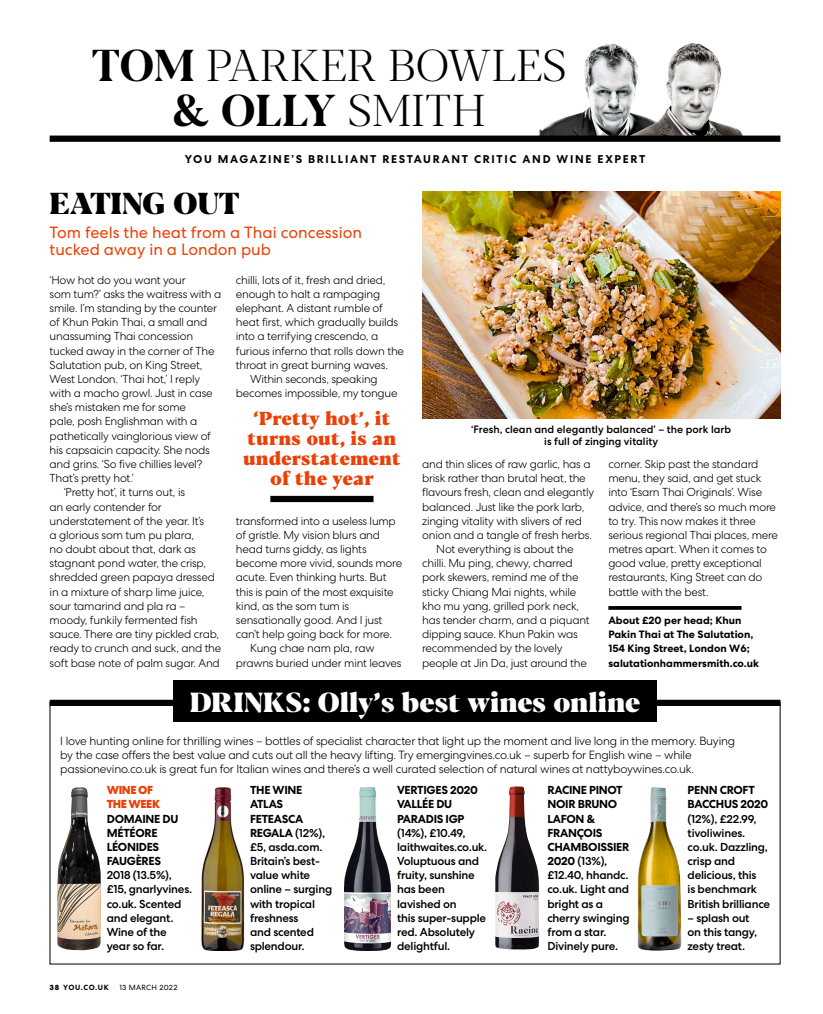
<style>
.page{position:relative;width:823px;height:1014px;background:#fff}
.page>*{position:absolute;margin:0;border:0;box-sizing:border-box;transform-origin:0 0}
.t1{font:300 44.38px/44.4px "Blacker Display";letter-spacing:.02em;color:#000;text-align:center}
.t2{font:800 30.12px "Blacker Display";color:#000}
.t3{font:800 27.5px "Blacker Display";color:#fff}
.t4{font:800 18.75px/20px "Blacker Text";letter-spacing:.01em;color:#eb4006;text-align:center}
.t5{font:16.25px/16.2px "Centra No 2";color:#eb4006}
.t6{font:300 11.88px/14.1px "Centra No 2";letter-spacing:-.02em;color:#000}
.t7{font:300 11.5px/14.1px "Centra No 2";letter-spacing:-.02em;color:#000}
.t8{font:500 11.5px/14.1px "Centra No 2";letter-spacing:-.02em;color:#000}
.t9{font:700 11.5px/14.1px "Centra No 2";letter-spacing:-.025em;color:#000}
.t10{font:800 11.5px/14.1px "Centra No 2";letter-spacing:-.04em;color:#eb4006}
.t11{font:700 11.25px "Centra No 2";letter-spacing:.15em;color:#000}
.t12{font:700 10.62px/14.1px "Centra No 2";color:#000}
.t13{font:500 10.62px/12.5px "Centra No 2";color:#000;text-align:center}
.t14{font:700 7.5px "Centra No 2";color:#000}
.t15{font:7.5px "Centra No 2";letter-spacing:.04em;color:#000}
.s1{font-weight:700}
.s2{font-weight:800}
</style>
<div class="page">
<div style="left:270px;top:496px;width:103px;height:6px;background:#000"></div>
<div style="left:50px;top:699px;width:730px;height:7px;background:#000"></div>
<div style="left:173px;top:680px;width:483px;height:41px;background:#000"></div>
<img style="left:538px;top:43px;width:89px;height:92px">
<img style="left:627px;top:43px;width:115px;height:92px">
<div style="left:50px;top:135px;width:730px;height:7px;background:#000"></div>
<hr style="left:608px;top:606px;width:133px;height:3px;background:#000">
<img style="left:201px;top:787px;width:44px;height:163px">
<img style="left:344px;top:787px;width:46px;height:163px">
<img style="left:495px;top:786px;width:44px;height:163px">
<img style="left:57px;top:787px;width:44px;height:163px">
<img style="left:422px;top:191px;width:358px;height:227px">
<img style="left:637px;top:787px;width:44px;height:164px">
<h1 class="t1" style="left:92px;top:44px;width:475px"><span class="s1">TOM</span> PARKER BOWLES <span class="s1">&amp; OLLY</span> SMITH</h1>
<p class="t11" style="left:185px;top:152px;width:462px">YOU MAGAZINE’S BRILLIANT RESTAURANT CRITIC AND WINE EXPERT</p>
<h2 class="t2" style="left:50px;top:184px;width:191px">Eating out</h2>
<h3 class="t5" style="left:50px;top:224px;width:314px">Tom feels the heat from a Thai concession tucked away in a London pub</h3>
<p class="t7" style="left:50px;top:272px;width:137px">‘How hot do you want your</p>
<p class="t7" style="left:50px;top:287px;width:173px">som tum?’ asks the waitress with a</p>
<p class="t7" style="left:50px;top:301px;width:169px">smile. I’m standing by the counter</p>
<p class="t7" style="left:50px;top:315px;width:159px">of Khun Pakin Thai, a small and</p>
<p class="t7" style="left:50px;top:329px;width:145px">unassuming Thai concession</p>
<p class="t7" style="left:50px;top:343px;width:166px">tucked away in the corner of The</p>
<p class="t7" style="left:50px;top:357px;width:154px">Salutation pub, on King Street,</p>
<p class="t7" style="left:50px;top:372px;width:152px">West London. ‘Thai hot,’ I reply</p>
<p class="t7" style="left:50px;top:386px;width:164px">with a macho growl. Just in case</p>
<p class="t7" style="left:50px;top:400px;width:138px">she’s mistaken me for some</p>
<p class="t7" style="left:50px;top:414px;width:149px">pale, posh Englishman with a</p>
<p class="t7" style="left:50px;top:428px;width:163px">pathetically vainglorious view of</p>
<p class="t7" style="left:50px;top:443px;width:162px">his capsaicin capacity. She nods</p>
<p class="t7" style="left:50px;top:457px;width:154px">and grins. ‘So five chillies level?</p>
<p class="t7" style="left:50px;top:471px;width:86px">That’s pretty hot.’</p>
<p class="t7" style="left:64px;top:485px;width:123px">‘Pretty hot’, it turns out, is</p>
<p class="t7" style="left:50px;top:499px;width:114px">an early contender for</p>
<p class="t7" style="left:50px;top:513px;width:156px">understatement of the year. It’s</p>
<p class="t7" style="left:50px;top:528px;width:146px">a glorious som tum pu plara,</p>
<p class="t7" style="left:50px;top:542px;width:148px">no doubt about that, dark as</p>
<p class="t7" style="left:50px;top:556px;width:158px">stagnant pond water, the crisp,</p>
<p class="t7" style="left:50px;top:570px;width:167px">shredded green papaya dressed</p>
<p class="t7" style="left:50px;top:584px;width:156px">in a mixture of sharp lime juice,</p>
<p class="t7" style="left:50px;top:598px;width:137px">sour tamarind and pla ra –</p>
<p class="t7" style="left:50px;top:613px;width:149px">moody, funkily fermented fish</p>
<p class="t7" style="left:50px;top:627px;width:171px">sauce. There are tiny pickled crab,</p>
<p class="t7" style="left:50px;top:641px;width:173px">ready to crunch and suck, and the</p>
<p class="t7" style="left:50px;top:655px;width:171px">soft base note of palm sugar. And</p>
<p class="t7" style="left:236px;top:272px;width:151px">chilli, lots of it, fresh and dried,</p>
<p class="t7" style="left:236px;top:287px;width:146px">enough to halt a rampaging</p>
<p class="t7" style="left:236px;top:301px;width:148px">elephant. A distant rumble of</p>
<p class="t7" style="left:236px;top:315px;width:164px">heat first, which gradually builds</p>
<p class="t7" style="left:236px;top:329px;width:144px">into a terrifying crescendo, a</p>
<p class="t7" style="left:236px;top:343px;width:169px">furious inferno that rolls down the</p>
<p class="t7" style="left:236px;top:357px;width:154px">throat in great burning waves.</p>
<p class="t7" style="left:250px;top:372px;width:129px">Within seconds, speaking</p>
<p class="t7" style="left:236px;top:386px;width:163px">becomes impossible, my tongue</p>
<h3 class="t4" style="left:243px;top:409px;width:159px">‘Pretty hot’, it turns out, is an understatement of the year</h3>
<p class="t7" style="left:236px;top:513px;width:161px">transformed into a useless lump</p>
<p class="t7" style="left:236px;top:528px;width:146px">of gristle. My vision blurs and</p>
<p class="t7" style="left:236px;top:542px;width:132px">head turns giddy, as lights</p>
<p class="t7" style="left:236px;top:556px;width:168px">become more vivid, sounds more</p>
<p class="t7" style="left:236px;top:570px;width:152px">acute. Even thinking hurts. But</p>
<p class="t7" style="left:236px;top:584px;width:159px">this is pain of the most exquisite</p>
<p class="t7" style="left:236px;top:598px;width:115px">kind, as the som tum is</p>
<p class="t7" style="left:236px;top:613px;width:148px">sensationally good. And I just</p>
<p class="t7" style="left:236px;top:627px;width:157px">can’t help going back for more.</p>
<p class="t7" style="left:250px;top:641px;width:126px">Kung chae nam pla, raw</p>
<p class="t7" style="left:236px;top:655px;width:167px">prawns buried under mint leaves</p>
<p class="t13" style="left:471px;top:422px;width:261px">‘Fresh, clean and elegantly balanced’ – the pork larb is full of zinging vitality</p>
<p class="t7" style="left:422px;top:457px;width:170px">and thin slices of raw garlic, has a</p>
<p class="t7" style="left:422px;top:471px;width:165px">brisk rather than brutal heat, the</p>
<p class="t7" style="left:422px;top:485px;width:173px">flavours fresh, clean and elegantly</p>
<p class="t7" style="left:422px;top:499px;width:164px">balanced. Just like the pork larb,</p>
<p class="t7" style="left:422px;top:513px;width:161px">zinging vitality with slivers of red</p>
<p class="t7" style="left:422px;top:528px;width:171px">onion and a tangle of fresh herbs.</p>
<p class="t7" style="left:436px;top:542px;width:139px">Not everything is about the</p>
<p class="t7" style="left:422px;top:556px;width:152px">chilli. Mu ping, chewy, charred</p>
<p class="t7" style="left:422px;top:570px;width:158px">pork skewers, remind me of the</p>
<p class="t7" style="left:422px;top:584px;width:155px">sticky Chiang Mai nights, while</p>
<p class="t7" style="left:422px;top:598px;width:158px">kho mu yang, grilled pork neck,</p>
<p class="t7" style="left:422px;top:613px;width:169px">has tender charm, and a piquant</p>
<p class="t7" style="left:422px;top:627px;width:157px">dipping sauce. Khun Pakin was</p>
<p class="t7" style="left:422px;top:641px;width:142px">recommended by the lovely</p>
<p class="t7" style="left:422px;top:655px;width:166px">people at Jin Da, just around the</p>
<p class="t7" style="left:608px;top:457px;width:171px">corner. Skip past the standard menu, they said, and get stuck into ‘Esarn Thai Originals’. Wise advice, and there’s so much more to try. This now makes it three serious regional Thai places, mere metres apart. When it comes to good value, pretty exceptional restaurants, King Street can do battle with the best.</p>
<p class="t12" style="left:608px;top:613px;width:152px">ABOUT £20 PER HEAD; KHUN<br>PAKIN THAI AT THE SALUTATION,<br>154 KING STREET, LONDON W6;<br>SALUTATIONHAMMERSMITH.CO.UK</p>
<h3 class="t3" style="left:190px;top:684px;width:451px">Drinks: Olly’s best wines online</h3>
<p class="t6" style="left:60px;top:733px;width:676px">I love hunting online for thrilling wines – bottles of specialist character that light up the moment and live long in the memory. Buying by the case offers the best value and cuts out all the heavy lifting. Try emergingvines.co.uk – superb for English wine – while passionevino.co.uk is great fun for Italian wines and there’s a well curated selection of natural wines at nattyboywines.co.uk.</p>
<p class="t8" style="left:250px;top:783px;width:84px"><span class="s1">THE WINE<br>ATLAS<br>FETEASCA<br>REGALA</span> (12%), £5, asda.com.<br>Britain’s best&shy;value white online – surging with tropical freshness<br>and scented splendour.</p>
<p class="t9" style="left:397px;top:783px;width:82px">VERTIGES 2020<br>VALLÉE DU<br>PARADIS IGP</p>
<p class="t10" style="left:107px;top:783px;width:55px">WINE OF<br>THE WEEK</p>
<p class="t9" style="left:107px;top:811px;width:72px">DOMAINE DU<br>MÉTÉORE<br>LÉONIDES<br>FAUGÈRES</p>
<p class="t8" style="left:107px;top:868px;width:87px">2018 (13.5%), £15, gnarlyvines. co.uk. Scented and elegant.<br>Wine of the year so far.</p>
<p class="t8" style="left:547px;top:783px;width:84px"><span class="s1">RACINE PINOT<br>NOIR BRUNO<br>LAFO N &amp;<br>FRANÇOIS<br>CHAMBOISSIER<br>2020</span> (13%), £12.40, hhandc. co.uk. Light and bright as a cherry swinging from a star.<br>Divinely pure.</p>
<p class="t9" style="left:687px;top:783px;width:82px">PENN CROFT<br>BACCHUS 2020</p>
<p class="t8" style="left:687px;top:811px;width:84px">(12%), £22.99, tivoliwines. co.uk. Dazzling, crisp and delicious, this<br>is benchmark<br>British brilliance</p>
<p class="t8" style="left:687px;top:910px;width:71px">– splash out on this tangy, zesty treat.</p>
<p class="t8" style="left:397px;top:825px;width:92px">(14%), £10.49, laithwaites.co.uk.<br>Voluptuous and fruity, sunshine has been lavished on<br>this super-supple red. Absolutely delightful.</p>
<p class="t14" style="left:50px;top:982px;width:21px"><span class="s2">38</span> YOU</p>
<p class="t14" style="left:81px;top:982px;width:24px">.CO.UK</p>
<p class="t15" style="left:119px;top:983px;width:60px">13 March 2022</p>
</div>
